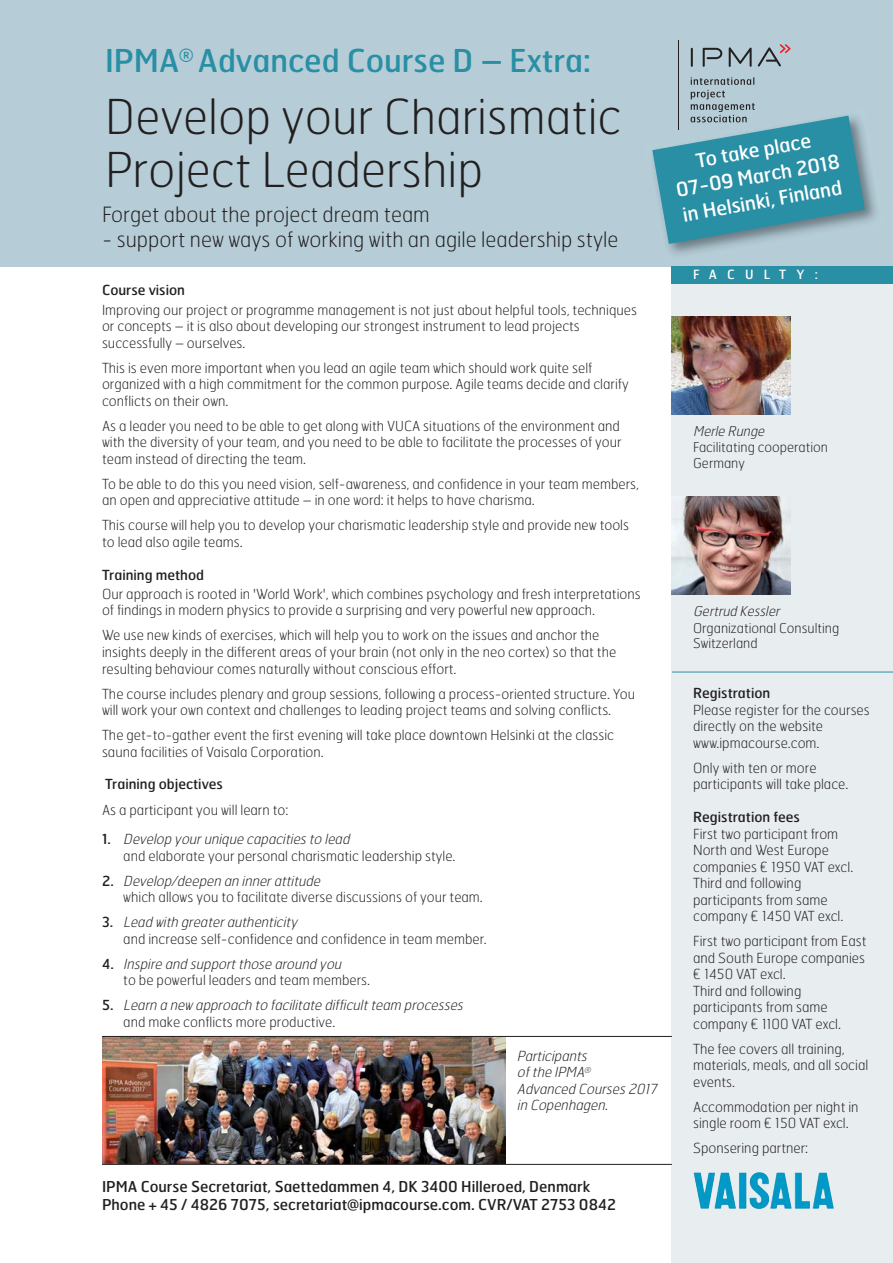
<style>
.page{position:relative;width:893px;height:1263px;background:#fff}
.page>*{position:absolute;margin:0;border:0;box-sizing:border-box;transform-origin:0 0}
.t1{font:100 48px/52.5px "Hermes";color:#231f20}
.t2{font:31.5px "Hermes";color:#288fa5}
.t3{font:100 21px "Hermes";color:#231f20}
.t4{font:19.5px/25.5px "Hermes";color:#fff;text-align:center}
.t5{font:15px/18px "Hermes";color:#231f20}
.t6{font:100 13.8px/16.5px "Hermes";color:#231f20}
.t7{font:italic 100 13.8px/16.5px "Hermes";color:#231f20}
.t8{font:13.8px "Hermes";color:#231f20}
.t9{font:100 13.5px/15.8px "Hermes";color:#231f20}
.t10{font:italic 100 13.5px "Hermes";color:#231f20}
.t11{font:12.75px "Hermes";letter-spacing:.8em;color:#fff}
.s1{font-style:normal}
.s2{font-weight:400;font-style:normal}
.s3{font-weight:400}
.s4{font-style:italic}
</style>
<div class="page">
<div style="left:672px;top:266px;width:221px;height:997px;background:#e8edf0"></div>
<div style="left:0;top:0;width:893px;height:267px;background:#b6cdd7"></div>
<img style="left:672px;top:317px;width:119px;height:98px">
<img style="left:672px;top:496px;width:119px;height:98px">
<div style="left:672px;top:267px;width:221px;height:17px;background:#288fa5"></div>
<hr style="left:672px;top:672px;width:221px;height:1px;background:#288fa5">
<img style="left:102px;top:1037px;width:404px;height:126px">
<hr style="left:102px;top:1164px;width:570px;height:1px;background:#231f20">
<hr style="left:102px;top:1036px;width:570px;height:1px;background:#231f20">
<hr style="left:678px;top:40px;width:1px;height:89px;background:#231f20">
<svg style="left:691px;top:48px;width:2px;height:19px"></svg>
<svg style="left:703px;top:48px;width:19px;height:19px"></svg>
<svg style="left:729px;top:47px;width:23px;height:20px"></svg>
<svg style="left:758px;top:44px;width:33px;height:23px"></svg>
<img style="left:668px;top:149px;width:208px;height:105px">
<svg style="left:652px;top:77px;width:213px;height:167px"></svg>
<img style="left:693px;top:1172px;width:76px;height:37px">
<h2 class="t2" style="left:105px;top:49px;width:487px">IPMA<sup>®</sup> Advanced Course D – Extra:</h2>
<h1 class="t1" style="left:105px;top:95px;width:518px">Develop your Charismatic<br>Project Leadership</h1>
<h3 class="t3" style="left:102px;top:206px;width:329px">Forget about the project dream team</h3>
<h3 class="t3" style="left:102px;top:231px;width:518px">- support new ways of working with an agile leadership style</h3>
<p class="t8" style="left:102px;top:285px;width:84px">Course vision</p>
<p class="t6" style="left:102px;top:303px;width:536px">Improving our project or programme management is not just about helpful tools, techniques or concepts – it is also about developing our strongest instrument to lead projects successfully – ourselves.</p>
<p class="t6" style="left:102px;top:361px;width:528px">This is even more important when you lead an agile team which should work quite self organized with a high commitment for the common purpose. Agile teams decide and clarify conflicts on their own.</p>
<p class="t6" style="left:102px;top:419px;width:521px;text-align:justify">As a leader you need to be able to get along with VUCA situations of the environment and with the diversity of your team, and you need to be able to facilitate the processes of your team instead of directing the team.</p>
<p class="t6" style="left:102px;top:477px;width:538px">To be able to do this you need vision, self-awareness, and confidence in your team members, an open and appreciative attitude – in one word: it helps to have charisma.</p>
<p class="t6" style="left:102px;top:518px;width:528px">This course will help you to develop your charismatic leadership style and provide new tools to lead also agile teams.</p>
<p class="t8" style="left:102px;top:569px;width:104px">Training method</p>
<p class="t6" style="left:102px;top:587px;width:540px">Our approach is rooted in 'World Work', which combines psychology and fresh interpretations of findings in modern physics to provide a surprising and very powerful new approach.</p>
<p class="t6" style="left:102px;top:629px;width:516px">We use new kinds of exercises, which will help you to work on the issues and anchor the insights deeply in the different areas of your brain (not only in the neo cortex) so that the resulting behaviour comes naturally without conscious effort.</p>
<p class="t6" style="left:102px;top:687px;width:535px">The course includes plenary and group sessions, following a process-oriented structure. You will work your own context and challenges to leading project teams and solving conflicts.</p>
<p class="t6" style="left:102px;top:728px;width:514px">The get-to-gather event the first evening will take place downtown Helsinki at the classic sauna facilities of Vaisala Corporation.</p>
<p class="t8" style="left:105px;top:779px;width:120px">Training objectives</p>
<p class="t7" style="left:102px;top:797px;width:252px;line-height:29.2px"><span class="s1">As a participant you will learn to:<br></span><span class="s2">1 .</span> Develop yourunique capacities to lead</p>
<p class="t6" style="left:102px;top:845px;width:355px;line-height:25px;text-indent:21px">and elaborate your personal charismatic leadership style.<br><span class="s3">2 .</span> <span class="s4">Develop/deepen an innerattitude</span></p>
<p class="t6" style="left:102px;top:886px;width:382px;line-height:25px;text-indent:21px">which allows you to facilitate diverse discussions of your team.<br><span class="s3">3 .</span> <span class="s4">Lead with greaterauthenticity</span></p>
<p class="t6" style="left:102px;top:928px;width:386px;line-height:25px;text-indent:21px">and increase self-confidence and confidence in team member.<br><span class="s3">4 .</span> <span class="s4">Inspire and supportthose around you</span></p>
<p class="t7" style="left:102px;top:969px;width:365px;line-height:25px;text-indent:21px"><span class="s1">to be powerful leaders and team members.<br></span><span class="s2">5 .</span> Learn a new approach to facilitate difficultteam processes</p>
<p class="t6" style="left:123px;top:1015px;width:213px">and make conflicts more productive.</p>
<p class="t7" style="left:517px;top:1049px;width:144px">Participants<br>ofthe IPMA<sup>®<br></sup>Advanced Courses 2017 in Copenhagen.</p>
<p class="t5" style="left:102px;top:1179px;width:515px">IPMA Course Secretariat, Saettedammen 4, DK 3400 Hilleroed, Denmark<br>Phone + 45 / 4826 7075, secretariat@ipmacourse.com. CVR/VAT 2753 0842</p>
<h3 class="t4" style="left:670px;top:154px;width:167px;rotate:-10deg">To take place<br>07-09 March 2018 in Helsinki, Finland</h3>
<p class="t11" style="left:693px;top:270px;width:126px">FACULTY:</p>
<p class="t10" style="left:693px;top:426px;width:75px">Merle Runge</p>
<p class="t9" style="left:693px;top:441px;width:136px">Facilitating cooperation<br>Germany</p>
<p class="t10" style="left:693px;top:606px;width:91px">Gertrud Kessler</p>
<p class="t9" style="left:693px;top:621px;width:148px">Organizational Consulting<br>Switzerland</p>
<p class="t8" style="left:693px;top:688px;width:79px">Registration</p>
<p class="t6" style="left:693px;top:703px;width:178px">Please register for the courses directly on the website www.ipmacourse.com.</p>
<p class="t6" style="left:693px;top:761px;width:157px">Only with ten or more participants will take place.</p>
<p class="t8" style="left:693px;top:812px;width:108px">Registration fees</p>
<p class="t6" style="left:693px;top:827px;width:162px">First two participant from<br>North and West Europe companies € 1950 VAT excl.<br>Third and following participants from same company € 1450 VAT excl.</p>
<p class="t6" style="left:693px;top:934px;width:175px">First two participant from East and South Europe companies € 1450 VAT excl.<br>Third and following participants from same company € 1100 VAT excl.</p>
<p class="t6" style="left:693px;top:1042px;width:177px">The fee covers all training, materials, meals, and all social events.</p>
<p class="t6" style="left:693px;top:1100px;width:167px">Accommodation per night in single room € 150 VAT excl.</p>
<p class="t6" style="left:693px;top:1141px;width:116px">Sponsering partner:</p>
</div>
